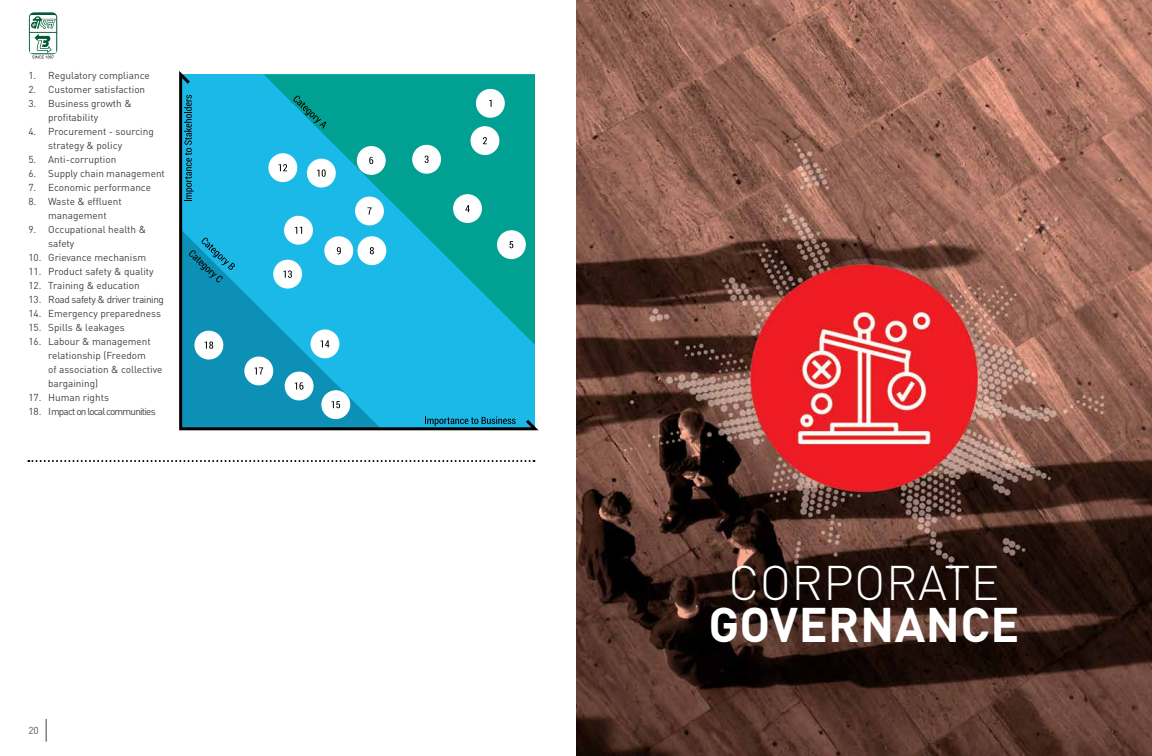
<style>
.page{position:relative;width:1152px;height:756px;background:#fff}
.page>*{position:absolute;margin:0;border:0;box-sizing:border-box;transform-origin:0 0}
.t1{font:700 48px "DIN Pro";letter-spacing:.01em;color:#fff}
.t2{font:300 48px "DIN Pro";letter-spacing:.01em;color:#fff}
.t3{font:10px/14px "DIN Pro";color:#404042}
.t4{font:10px "DIN Pro";letter-spacing:-.04em;color:#404042}
.t5{font:10px "DIN Pro";letter-spacing:-.08em;color:#404042}
.t6{font:10px "DIN Pro";color:#555658}
</style>
<div class="page">
<svg style="left:46px;top:719px;width:1px;height:23px"></svg>
<svg style="left:29px;top:12px;width:28px;height:46px"></svg>
<img style="left:576px;top:0;width:576px;height:756px">
<svg style="left:179px;top:71px;width:360px;height:359px;fill:#1bb9e8"></svg>
<div style="left:476px;top:89px;width:29px;height:29px;background:#fff;border-radius:50%"></div>
<div style="left:471px;top:126px;width:28px;height:29px;background:#fff;border-radius:50%"></div>
<div style="left:412px;top:145px;width:29px;height:29px;background:#fff;border-radius:50%"></div>
<div style="left:453px;top:194px;width:29px;height:29px;background:#fff;border-radius:50%"></div>
<div style="left:497px;top:230px;width:29px;height:29px;background:#fff;border-radius:50%"></div>
<div style="left:357px;top:146px;width:29px;height:29px;background:#fff;border-radius:50%"></div>
<div style="left:355px;top:197px;width:29px;height:28px;background:#fff;border-radius:50%"></div>
<div style="left:357px;top:236px;width:29px;height:29px;background:#fff;border-radius:50%"></div>
<div style="left:324px;top:236px;width:29px;height:29px;background:#fff;border-radius:50%"></div>
<div style="left:307px;top:159px;width:29px;height:29px;background:#fff;border-radius:50%"></div>
<div style="left:284px;top:216px;width:29px;height:29px;background:#fff;border-radius:50%"></div>
<div style="left:268px;top:153px;width:29px;height:29px;background:#fff;border-radius:50%"></div>
<div style="left:273px;top:260px;width:29px;height:29px;background:#fff;border-radius:50%"></div>
<div style="left:311px;top:329px;width:28px;height:29px;background:#fff;border-radius:50%"></div>
<div style="left:321px;top:390px;width:29px;height:29px;background:#fff;border-radius:50%"></div>
<div style="left:285px;top:372px;width:29px;height:28px;background:#fff;border-radius:50%"></div>
<div style="left:244px;top:357px;width:29px;height:28px;background:#fff;border-radius:50%"></div>
<div style="left:194px;top:331px;width:29px;height:29px;background:#fff;border-radius:50%"></div>
<svg style="left:489px;top:100px;width:3px;height:7px"></svg>
<svg style="left:483px;top:137px;width:4px;height:7px"></svg>
<svg style="left:465px;top:205px;width:5px;height:7px"></svg>
<svg style="left:509px;top:241px;width:4px;height:7px"></svg>
<svg style="left:425px;top:156px;width:4px;height:7px"></svg>
<svg style="left:369px;top:157px;width:4px;height:7px"></svg>
<svg style="left:317px;top:169px;width:9px;height:8px"></svg>
<svg style="left:279px;top:164px;width:8px;height:7px"></svg>
<svg style="left:367px;top:207px;width:5px;height:8px"></svg>
<svg style="left:370px;top:247px;width:4px;height:7px"></svg>
<svg style="left:337px;top:247px;width:4px;height:7px"></svg>
<svg style="left:295px;top:227px;width:7px;height:7px"></svg>
<svg style="left:283px;top:270px;width:9px;height:8px"></svg>
<svg style="left:321px;top:340px;width:8px;height:7px"></svg>
<svg style="left:331px;top:401px;width:9px;height:7px"></svg>
<svg style="left:295px;top:382px;width:8px;height:8px"></svg>
<svg style="left:254px;top:367px;width:9px;height:8px"></svg>
<svg style="left:205px;top:341px;width:8px;height:8px"></svg>
<svg style="left:425px;top:416px;width:91px;height:10px"></svg>
<svg style="left:184px;top:95px;width:10px;height:106px"></svg>
<svg style="left:294px;top:96px;width:32px;height:33px"></svg>
<svg style="left:189px;top:238px;width:46px;height:44px"></svg>
<svg style="left:28px;top:460px;width:506px;height:2px"></svg>
<p class="t3" style="left:28px;top:67px;width:123px">1. Regulatory compliance</p>
<p class="t3" style="left:28px;top:81px;width:118px">2. Customer satisfaction</p>
<p class="t3" style="left:48px;top:95px;width:85px;text-indent:-20px">3. Business growth &amp; profitability</p>
<p class="t3" style="left:48px;top:123px;width:107px;text-indent:-20px">4. Procurement - sourcing strategy &amp; policy</p>
<p class="t3" style="left:28px;top:151px;width:89px">5. Anti-corruption</p>
<p class="t3" style="left:28px;top:165px;width:138px">6. Supply chain management</p>
<p class="t3" style="left:28px;top:179px;width:124px">7. Economic performance</p>
<p class="t3" style="left:28px;top:193px;width:95px;text-align:center">8. Waste &amp; effluent management</p>
<p class="t3" style="left:48px;top:221px;width:99px;text-indent:-20px">9. Occupational health &amp; safety</p>
<p class="t3" style="left:28px;top:249px;width:119px">10. Grievance mechanism</p>
<p class="t3" style="left:28px;top:263px;width:127px">11. Product safety &amp; quality</p>
<p class="t3" style="left:28px;top:277px;width:113px">12. Training &amp; education</p>
<p class="t4" style="left:28px;top:292px;width:137px">13. Road safety &amp; driver training</p>
<p class="t3" style="left:28px;top:305px;width:134px">14. Emergency preparedness</p>
<p class="t3" style="left:28px;top:319px;width:98px">15. Spills &amp; leakages</p>
<p class="t3" style="left:48px;top:333px;width:116px;text-indent:-20px">16. Labour &amp; management relationship (Freedom<br>of association &amp; collective bargaining)</p>
<p class="t3" style="left:28px;top:389px;width:82px">17. Human rights</p>
<p class="t5" style="left:28px;top:404px;width:129px">18. I mpact on local communities</p>
<p class="t6" style="left:28px;top:724px;width:12px">20</p>
<h1 class="t2" style="left:728px;top:550px;width:273px">CO RPO RATE</h1>
<h1 class="t1" style="left:708px;top:592px;width:313px">GOVERNANCE</h1>
</div>
